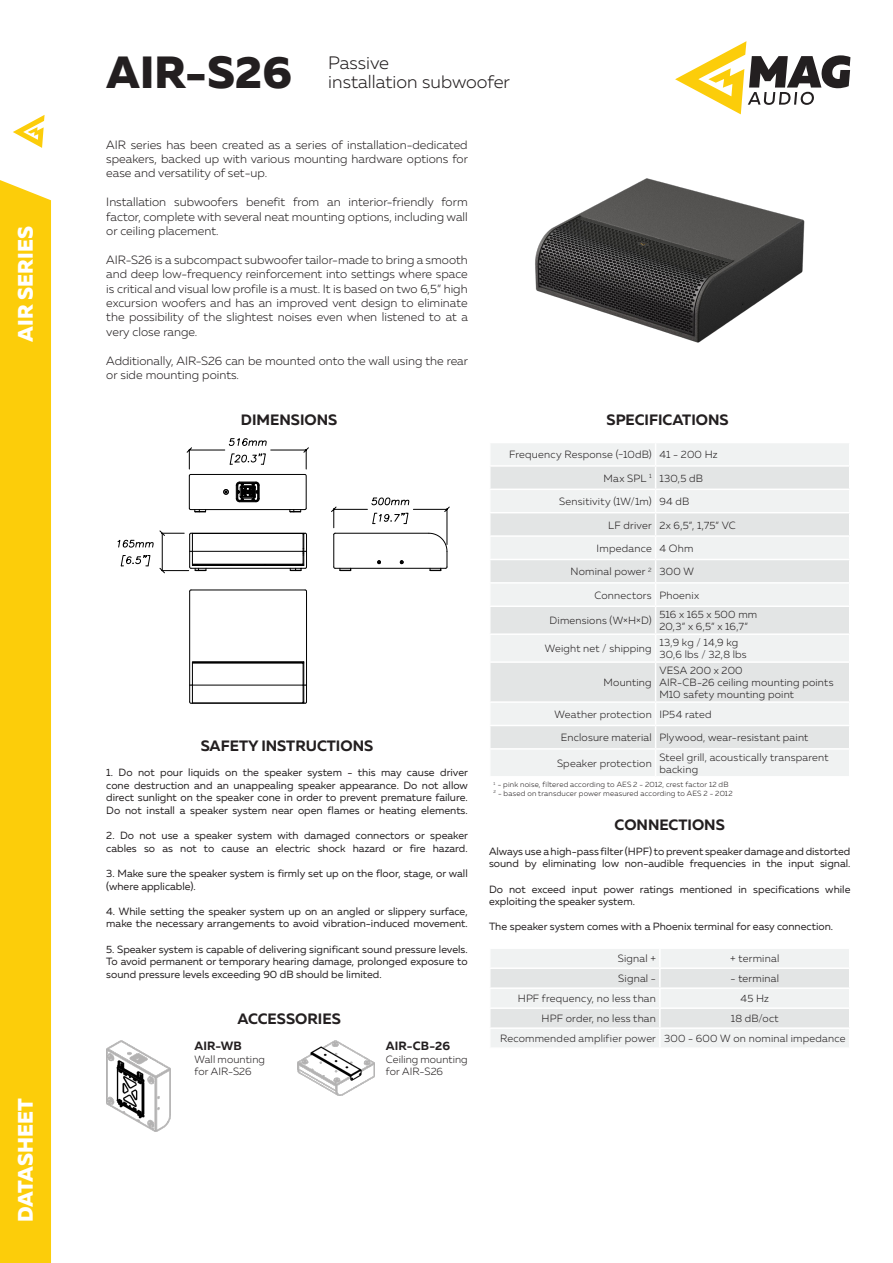
<style>
.page{position:relative;width:893px;height:1263px;background:#fff}
.page>*{position:absolute;margin:0;border:0;box-sizing:border-box;transform-origin:0 0}
.t1{font:800 45px "Muller";color:#231f20}
.t2{font:800 21px "Muller";color:#fff}
.t3{font:300 18px/19.5px "Muller";color:#231f20}
.t4{font:700 15px "Muller";color:#231f20}
.t5{font:300 12px/14.4px "Muller";color:#231f20;text-align:justify}
.Other___Introduction{font:700 12px "Muller";letter-spacing:.005em;color:#231f20}
.Secondary_text{font:10.5px/12.6px "Muller";color:#231f20}
.Table_text{font:300 10.5px/12px "Muller";letter-spacing:.02em;color:#231f20}
.Paragraph_Style_1{font:300 10.5px "Muller";letter-spacing:.02em;color:#231f20}
.table_main{font:300 10.5px "Muller";letter-spacing:.02em;color:#231f20}
.Other___Introduction-2{font:300 10.5px/12.6px "Muller";letter-spacing:.005em;color:#231f20}
.table_main-2{font:300 7.5px "Muller";letter-spacing:.025em;color:#231f20}
</style>
<div class="page">
<div style="left:0;top:180px;width:51px;height:1083px;background:#fccd0a"></div>
<svg style="left:13px;top:115px;width:32px;height:33px"></svg>
<svg style="left:675px;top:41px;width:175px;height:71px"></svg>
<svg style="left:490px;top:949px;width:359px;height:98px"></svg>
<div style="left:491px;top:443px;width:358px;height:333px;background:#f0f2f2"></div>
<svg style="left:490px;top:467px;width:359px;height:281px;fill:#e3e5e5"></svg>
<hr style="left:489px;top:465px;width:167px;height:2px;background:#fff">
<hr style="left:489px;top:489px;width:167px;height:1px;background:#fff">
<hr style="left:656px;top:489px;width:194px;height:1px;background:#fff">
<hr style="left:489px;top:512px;width:167px;height:1px;background:#fff">
<hr style="left:656px;top:512px;width:194px;height:1px;background:#fff">
<hr style="left:489px;top:535px;width:167px;height:2px;background:#fff">
<hr style="left:656px;top:535px;width:194px;height:2px;background:#fff">
<hr style="left:489px;top:559px;width:167px;height:1px;background:#fff">
<hr style="left:656px;top:559px;width:194px;height:1px;background:#fff">
<hr style="left:489px;top:582px;width:167px;height:2px;background:#fff">
<hr style="left:489px;top:605px;width:167px;height:2px;background:#fff">
<hr style="left:489px;top:633px;width:167px;height:2px;background:#fff">
<hr style="left:489px;top:661px;width:167px;height:2px;background:#fff">
<hr style="left:656px;top:661px;width:194px;height:2px;background:#fff">
<hr style="left:655px;top:663px;width:1px;height:38px;background:#fff">
<hr style="left:489px;top:701px;width:167px;height:2px;background:#fff">
<hr style="left:489px;top:725px;width:167px;height:1px;background:#fff">
<hr style="left:489px;top:748px;width:167px;height:2px;background:#fff">
<hr style="left:656px;top:582px;width:194px;height:2px;background:#fff">
<hr style="left:656px;top:605px;width:194px;height:2px;background:#fff">
<hr style="left:656px;top:633px;width:194px;height:2px;background:#fff">
<svg style="left:655px;top:443px;width:1px;height:218px"></svg>
<hr style="left:656px;top:465px;width:194px;height:2px;background:#fff">
<svg style="left:655px;top:703px;width:1px;height:73px"></svg>
<hr style="left:656px;top:701px;width:194px;height:2px;background:#fff">
<hr style="left:656px;top:725px;width:194px;height:1px;background:#fff">
<hr style="left:656px;top:748px;width:194px;height:2px;background:#fff">
<svg style="left:117px;top:438px;width:333px;height:266px"></svg>
<img style="left:535px;top:112px;width:270px;height:231px">
<img style="left:298px;top:1040px;width:76px;height:56px">
<img style="left:106px;top:1040px;width:64px;height:92px">
<h2 class="t2" style="left:12px;top:342px;width:117px;rotate:-90deg">AIR SERIES</h2>
<h2 class="t2" style="left:12px;top:1221px;width:125px;rotate:-90deg">DATASHEET</h2>
<p class="t1" style="left:106px;top:44px;width:187px">AIR-S26</p>
<p class="t3" style="left:328px;top:53px;width:183px">Passive<br>installation subwoofer</p>
<p class="t5" style="left:106px;top:137px;width:363px">AIR series has been created as a series of installation-dedicated speakers, backed up with various mounting hardware options for ease and versatility of set-up.</p>
<p class="t5" style="left:106px;top:195px;width:363px">Installation subwoofers benefit from an interior-friendly form factor, complete with several neat mounting options, including wall or ceiling placement.</p>
<p class="t5" style="left:106px;top:252px;width:363px">AIR-S26 is a subcompact subwoofer tailor-made to bring a smooth and deep low-frequency reinforcement into settings where space is critical and visual low profile is a must. It is based on two 6,5” high excursion woofers and has an improved vent design to eliminate the possibility of the slightest noises even when listened to at a very close range.</p>
<p class="t5" style="left:106px;top:353px;width:363px">Additionally, AIR-S26 can be mounted onto the wall using the rear or side mounting points.</p>
<p class="t4" style="left:241px;top:410px;width:98px">DIMENSIONS</p>
<p class="t4" style="left:201px;top:736px;width:174px">SAFETY INSTRUCTIONS</p>
<p class="Secondary_text" style="left:106px;top:766px;width:363px;text-align:justify">1. Do not pour liquids on the speaker system - this may cause driver cone destruction and an unappealing speaker appearance. Do not allow direct sunlight on the speaker cone in order to prevent premature failure.<br>Do not install a speaker system near open flames or heating elements.</p>
<p class="Secondary_text" style="left:106px;top:829px;width:363px">2. Do not use a speaker system with damaged connectors or speaker cables so as not to cause an electric shock hazard or fire hazard.</p>
<p class="Secondary_text" style="left:106px;top:867px;width:363px">3. Make sure the speaker system is firmly set up on the floor, stage, or wall (where applicable).</p>
<p class="Secondary_text" style="left:106px;top:905px;width:363px">4. While setting the speaker system up on an angled or slippery surface, make the necessary arrangements to avoid vibration-induced movement.</p>
<p class="Secondary_text" style="left:106px;top:942px;width:363px;text-align:justify">5. Speaker system is capable of delivering significant sound pressure levels.<br>To avoid permanent or temporary hearing damage, prolonged exposure to sound pressure levels exceeding 90 dB should be limited.</p>
<p class="t4" style="left:238px;top:1009px;width:105px">ACCESSORIES</p>
<p class="Other___Introduction" style="left:195px;top:1038px;width:49px">AIR-WB</p>
<p class="Other___Introduction-2" style="left:195px;top:1052px;width:72px">Wall mounting for AIR-S26</p>
<p class="Other___Introduction" style="left:386px;top:1038px;width:66px">AIR-CB-26</p>
<p class="Other___Introduction-2" style="left:386px;top:1052px;width:83px">Ceiling mounting for AIR-S26</p>
<p class="t4" style="left:607px;top:410px;width:124px">SPECIFICATIONS</p>
<p class="Table_text" style="left:509px;top:449px;width:144px">Frequency Response (−10dB)</p>
<p class="Table_text" style="left:659px;top:449px;width:60px">41 - 200 Hz</p>
<p class="Table_text" style="left:604px;top:472px;width:50px">Max SPL <sup>1</sup></p>
<p class="Table_text" style="left:659px;top:472px;width:45px">130,5 dB</p>
<p class="Table_text" style="left:559px;top:495px;width:94px">Sensitivity (1W/1m)</p>
<p class="Table_text" style="left:659px;top:495px;width:31px">94 dB</p>
<p class="Table_text" style="left:608px;top:519px;width:45px">LF driver</p>
<p class="Table_text" style="left:659px;top:519px;width:78px">2x 6,5”, 1,75” VC</p>
<p class="Table_text" style="left:597px;top:542px;width:57px">Impedance</p>
<p class="Table_text" style="left:659px;top:542px;width:36px">4 Ohm</p>
<p class="Table_text" style="left:570px;top:565px;width:83px">Nominal power <sup>2</sup></p>
<p class="Table_text" style="left:659px;top:565px;width:36px">300 W</p>
<p class="Table_text" style="left:594px;top:589px;width:59px">Connectors</p>
<p class="Table_text" style="left:659px;top:589px;width:41px">Phoenix</p>
<p class="Table_text" style="left:550px;top:615px;width:104px">Dimensions (W×H×D)</p>
<p class="Table_text" style="left:659px;top:608px;width:99px">516 x 165 x 500 mm<br>20,3” x 6,5” x 16,7”</p>
<p class="Table_text" style="left:545px;top:642px;width:108px">Weight net / shipping</p>
<p class="Table_text" style="left:659px;top:636px;width:89px">13,9 kg / 14,9 kg<br>30,6 lbs / 32,8 lbs</p>
<p class="Table_text" style="left:604px;top:676px;width:50px">Mounting</p>
<p class="Table_text" style="left:659px;top:664px;width:85px">VESA 200 x 200</p>
<p class="Table_text" style="left:659px;top:676px;width:176px">AIR-CB-26 ceiling mounting points</p>
<p class="Table_text" style="left:659px;top:688px;width:136px">M10 safety mounting point</p>
<p class="Table_text" style="left:555px;top:708px;width:99px">Weather protection</p>
<p class="Table_text" style="left:659px;top:708px;width:54px">IP54 rated</p>
<p class="Table_text" style="left:561px;top:731px;width:92px">Enclosure material</p>
<p class="Table_text" style="left:659px;top:731px;width:150px">Plywood, wear-resistant paint</p>
<p class="Table_text" style="left:557px;top:757px;width:96px">Speaker protection</p>
<p class="Table_text" style="left:659px;top:751px;width:171px">Steel grill, acoustically transparent backing</p>
<p class="table_main-2" style="left:494px;top:780px;width:236px"><sup>1</sup> - pink noise, filtered according to AES 2 - 2012, crest factor 12 dB</p>
<p class="table_main-2" style="left:494px;top:789px;width:241px"><sup>2</sup> - based on transducer power measured according to AES 2 - 2012</p>
<p class="t4" style="left:615px;top:815px;width:112px">CONNECTIONS</p>
<p class="Secondary_text" style="left:489px;top:845px;width:363px">Always use a high-pass filter (HPF) to prevent speaker damage and distorted sound by eliminating low non-audible frequencies in the input signal.</p>
<p class="Secondary_text" style="left:489px;top:882px;width:363px">Do not exceed input power ratings mentioned in specifications while exploiting the speaker system.</p>
<p class="Secondary_text" style="left:489px;top:920px;width:346px">The speaker system comes with a Phoenix terminal for easy connection.</p>
<p class="Paragraph_Style_1" style="left:618px;top:952px;width:40px">Signal +</p>
<p class="table_main" style="left:730px;top:952px;width:51px">+ terminal</p>
<p class="Paragraph_Style_1" style="left:618px;top:972px;width:39px">Signal -</p>
<p class="table_main" style="left:730px;top:972px;width:50px">- terminal</p>
<p class="Paragraph_Style_1" style="left:518px;top:992px;width:140px">HPF frequency, no less than</p>
<p class="table_main" style="left:741px;top:992px;width:30px">45 Hz</p>
<p class="Paragraph_Style_1" style="left:542px;top:1012px;width:116px">HPF order, no less than</p>
<p class="table_main" style="left:731px;top:1012px;width:49px">18 dB/oct</p>
<p class="Paragraph_Style_1" style="left:500px;top:1032px;width:157px">Recommended amplifier power</p>
<p class="table_main" style="left:664px;top:1032px;width:183px">300 - 600 W on nominal impedance</p>
</div>
